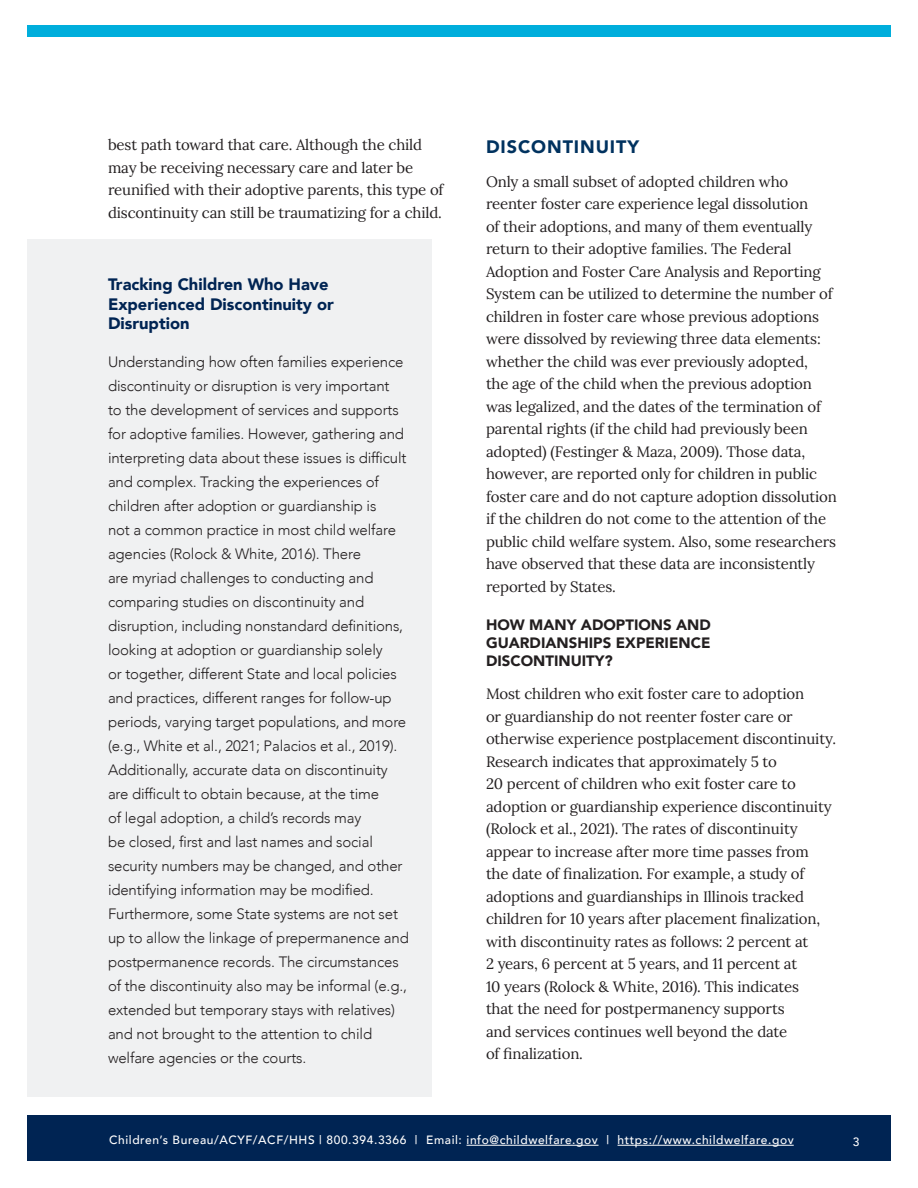
<style>
.page{position:relative;width:918px;height:1188px;background:#fff}
.page>*{position:absolute;margin:0;border:0;box-sizing:border-box;transform-origin:0 0}
.t1{font:900 18px "Avenir";letter-spacing:.05em;color:#00325f}
.t2{font:900 16.5px/19.8px "Avenir";color:#002453}
.t3{font:15px/22.5px "Lora";letter-spacing:-.01em;color:#231f20}
.t4{font:300 15px/24px "Avenir";letter-spacing:-.01em;color:#231f20}
.t5{font:900 15px/18px "Avenir";color:#231f20;text-align:justify}
.t6{font:500 12px "Avenir";letter-spacing:.05em;color:#fff}
</style>
<div class="page">
<div style="left:27px;top:1116px;width:864px;height:45px;background:#002453"></div>
<hr style="left:467px;top:1145px;width:132px;height:1px;background:#fff">
<hr style="left:618px;top:1145px;width:176px;height:1px;background:#fff">
<div style="left:27px;top:26px;width:864px;height:12px;background:#00aedc"></div>
<div style="left:27px;top:240px;width:405px;height:857px;background:#f0f1f2"></div>
<p class="t3" style="left:108px;top:133px;width:337px">best path toward that care. Although the child may be receiving necessary care and later be reunified with their adoptive parents, this type of discontinuity can still be traumatizing for a child.</p>
<h2 class="t1" style="left:486px;top:132px;width:155px">DISCONTINUITY</h2>
<p class="t3" style="left:486px;top:169px;width:353px">Only a small subset of adopted children who reenter foster care experience legal dissolution<br>of their adoptions, and many of them eventually return to their adoptive families. The Federal Adoption and Foster Care Analysis and Reporting System can be utilized to determine the number of children in foster care whose previous adoptions were dissolved by reviewing three data elements: whether the child was ever previously adopted,<br>the age of the child when the previous adoption was legalized, and the dates of the termination of parental rights (if the child had previously been adopted) (Festinger &amp; Maza, 2009). Those data, however, are reported only for children in public foster care and do not capture adoption dissolution if the children do not come to the attention of the public child welfare system. Also, some researchers have observed that these data are inconsistently reported by States.</p>
<h3 class="t5" style="left:486px;top:615px;width:226px">HOW MANY ADOPTIONS AND GUARDIANSHIPS EXPERIENCE DISCONTINUITY?</h3>
<p class="t3" style="left:486px;top:682px;width:352px">Most children who exit foster care to adoption<br>or guardianship do not reenter foster care or otherwise experience postplacement discontinuity.<br>Research indicates that approximately 5 to<br>20 percent of children who exit foster care to adoption or guardianship experience discontinuity (Rolock et al., 2021). The rates of discontinuity appear to increase after more time passes from<br>the date of finalization. For example, a study of adoptions and guardianships in Illinois tracked children for 10 years after placement finalization, with discontinuity rates as follows: 2 percent at<br>2 years, 6 percent at 5 years, and 11 percent at<br>10 years (Rolock &amp; White, 2016). This indicates<br>that the need for postpermanency supports<br>and services continues well beyond the date<br>of finalization.</p>
<h3 class="t2" style="left:108px;top:274px;width:227px">Tracking Children Who Have<br>Experienced Discontinuity or<br>Disruption</h3>
<p class="t4" style="left:108px;top:350px;width:302px">Understanding how often families experience discontinuity or disruption is very important<br>to the development of services and supports for adoptive families. However, gathering and interpreting data about these issues is difficult and complex. Tracking the experiences of children after adoption or guardianship is<br>not a common practice in most child welfare agencies (Rolock &amp; White, 2016). There<br>are myriad challenges to conducting and comparing studies on discontinuity and disruption, including nonstandard definitions, looking at adoption or guardianship solely<br>or together, different State and local policies and practices, different ranges for follow-up periods, varying target populations, and more (e.g., White et al., 2021; Palacios et al., 2019).<br>Additionally, accurate data on discontinuity are difficult to obtain because, at the time<br>of legal adoption, a child’s records may<br>be closed, first and last names and social security numbers may be changed, and other identifying information may be modified.<br>Furthermore, some State systems are not set up to allow the linkage of prepermanence and postpermanence records. The circumstances of the discontinuity also may be informal (e.g., extended but temporary stays with relatives) and not brought to the attention to child welfare agencies or the courts.</p>
<p class="t6" style="left:109px;top:1130px;width:686px">Children’s Bureau/ACYF/ACF/HHS | 800.394.3366 | Email: info@childwelfare.gov | https://www.childwelfare.gov</p>
<p class="t6" style="left:853px;top:1131px;width:8px">3</p>
</div>
